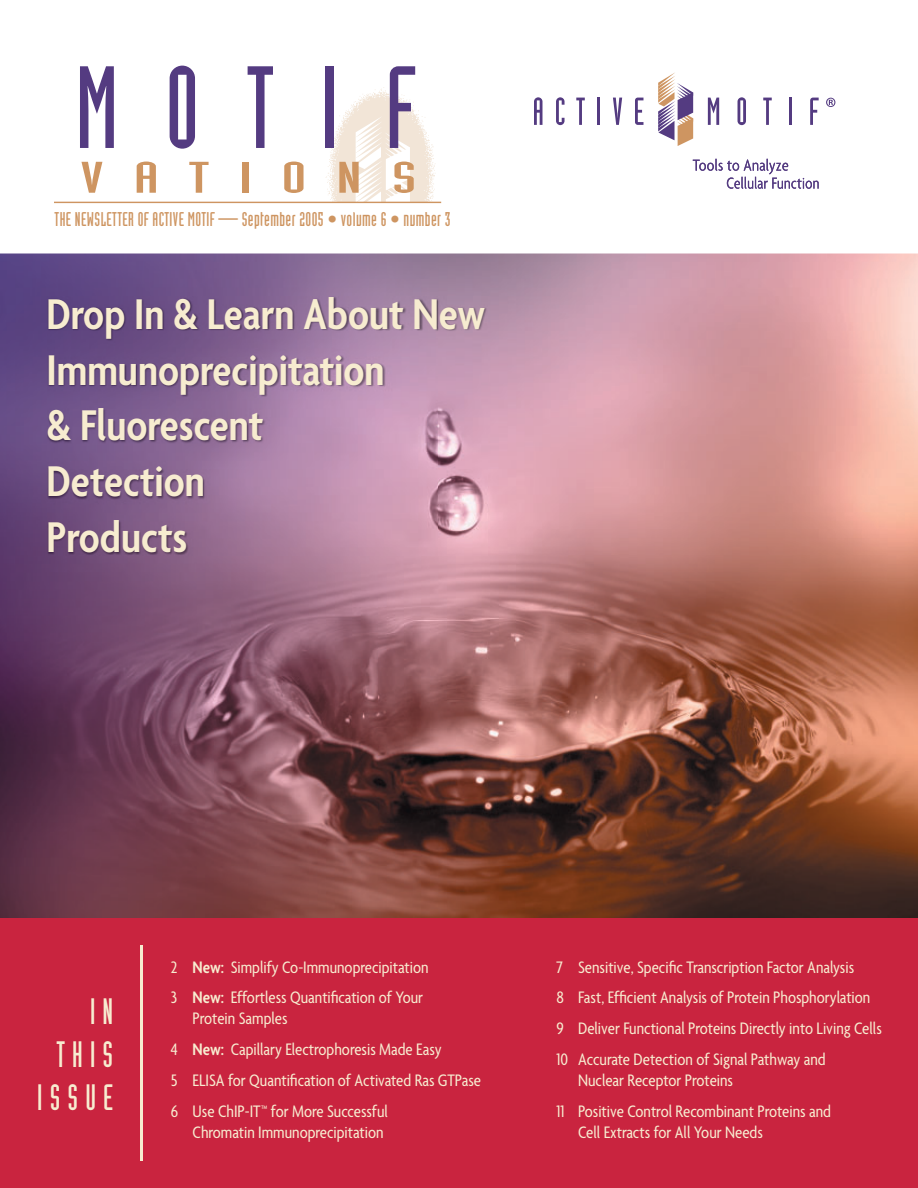
<style>
.page{position:relative;width:918px;height:1188px;background:#fff}
.page>*{position:absolute;margin:0;border:0;box-sizing:border-box;transform-origin:0 0}
.t1{font:600 condensed 46.5px/55.8px "Agenda";color:#f7ecd0}
.t2{font:36px/43.2px "Industria Solid";letter-spacing:.2em;color:#f7ecd0;text-align:right}
.t3{font:19.5px "Industria Solid";letter-spacing:.02em;color:#ce9561}
.t4{font:condensed 18px/30.8px "Agenda";color:#f7ecd0}
.s1{font-weight:600}
</style>
<div class="page">
<img style="left:0;top:254px;width:918px;height:664px">
<img style="left:47px;top:297px;width:440px;height:258px">
<div style="left:0;top:918px;width:918px;height:270px;background:#c9243f"></div>
<hr style="left:140px;top:945px;width:3px;height:216px;background:#f7ecd0">
<svg style="left:534px;top:97px;width:8px;height:28px"></svg>
<svg style="left:556px;top:97px;width:9px;height:28px"></svg>
<svg style="left:576px;top:98px;width:9px;height:27px"></svg>
<hr style="left:597px;top:98px;width:3px;height:27px;background:#543b81">
<svg style="left:613px;top:98px;width:9px;height:27px"></svg>
<svg style="left:635px;top:98px;width:8px;height:27px"></svg>
<svg style="left:708px;top:98px;width:11px;height:27px"></svg>
<svg style="left:738px;top:97px;width:8px;height:28px"></svg>
<svg style="left:763px;top:98px;width:9px;height:27px"></svg>
<hr style="left:789px;top:98px;width:3px;height:27px;background:#543b81">
<svg style="left:810px;top:98px;width:9px;height:27px"></svg>
<svg style="left:658px;top:72px;width:35px;height:74px"></svg>
<svg style="left:693px;top:159px;width:126px;height:30px"></svg>
<svg style="left:826px;top:98px;width:9px;height:9px"></svg>
<img style="left:309px;top:73px;width:132px;height:129px">
<svg style="left:80px;top:66px;width:34px;height:82px"></svg>
<svg style="left:170px;top:66px;width:25px;height:83px"></svg>
<svg style="left:248px;top:66px;width:25px;height:82px"></svg>
<div style="left:326px;top:66px;width:8px;height:82px;background:#543b81"></div>
<hr style="left:54px;top:202px;width:387px;height:1px;background:#ce9561">
<svg style="left:81px;top:162px;width:21px;height:31px"></svg>
<svg style="left:137px;top:162px;width:19px;height:31px"></svg>
<svg style="left:189px;top:162px;width:20px;height:31px"></svg>
<div style="left:242px;top:162px;width:6px;height:31px;background:#ce9561"></div>
<svg style="left:284px;top:162px;width:20px;height:31px"></svg>
<svg style="left:339px;top:66px;width:76px;height:136px"></svg>
<p class="t3" style="left:55px;top:212px;width:398px">THE NEWSLETTER OF ACTIVE MOTIF — September 2005 • volume 6 • number 3</p>
<h1 class="t1" style="left:46px;top:290px;width:440px">Drop In &amp; Learn About New<br>Immunoprecipitation<br>&amp; Fluorescent<br>Detection<br>Products</h1>
<h2 class="t2" style="left:37px;top:992px;width:78px">IN<br>THIS<br>ISSUE</h2>
<p class="t4" style="left:171px;top:953px;width:259px">2 <span class="s1">New:</span> Simplify Co-Immunoprecipitation<br>3 <span class="s1">New:</span> Effortless Quantification of Your</p>
<p class="t4" style="left:171px;top:1004px;width:312px;text-indent:22px">Protein Samples<br>4 <span class="s1">New:</span> Capillary Electrophoresis Made Easy<br>5 ELISA for Quantification of Activated Ras GTPase 6 Use ChIP-IT™ for More Successful</p>
<p class="t4" style="left:193px;top:1117px;width:193px">Chromatin Immunoprecipitation</p>
<p class="t4" style="left:556px;top:953px;width:327px">7 Sensitive, Specific Transcription Factor Analysis<br>8 Fast, Efficient Analysis of Protein Phosphorylation 9 Deliver Functional Proteins Directly into Living Cells 10 Accurate Detection of Signal Pathway and</p>
<p class="t4" style="left:556px;top:1066px;width:276px;text-indent:22px">Nuclear Receptor Proteins<br>11 Positive Control Recombinant Proteins and</p>
<p class="t4" style="left:578px;top:1117px;width:186px">Cell Extracts for All Your Needs</p>
</div>
